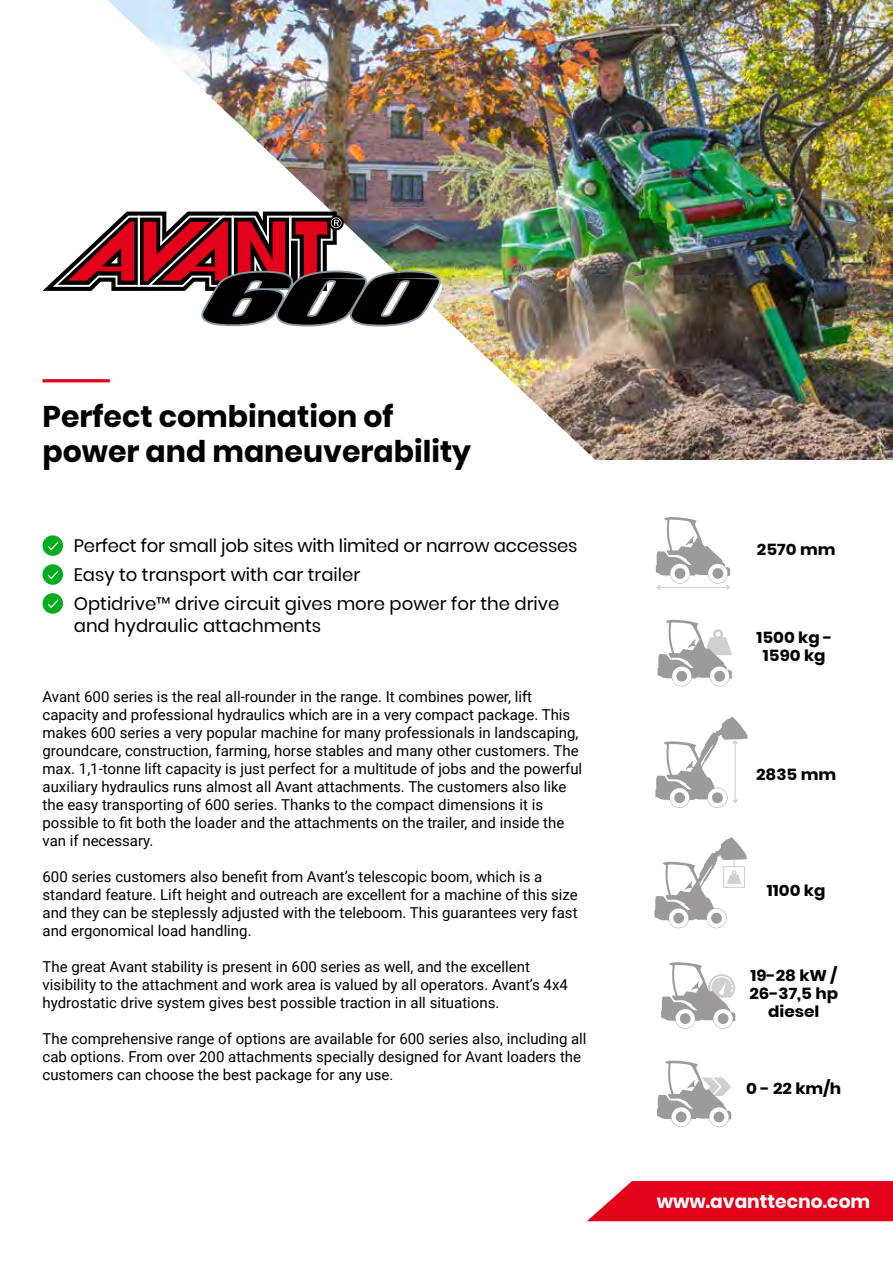
<style>
.page{position:relative;width:893px;height:1263px;background:#fff}
.page>*{position:absolute;margin:0;border:0;box-sizing:border-box;transform-origin:0 0}
.t1{font:700 29.85px/35.8px "Poppins";color:#000}
.t2{font:700 18.6px "Poppins";color:#fff}
.t3{font:18px/29px "Poppins";color:#000}
.t4{font:700 15.6px/18.3px "Poppins";color:#000;text-align:center;scale:1.08 1}
.t5{font:15px/18px "Roboto";color:#000}
</style>
<div class="page">
<img style="left:606px;top:0;width:287px;height:459px">
<img style="left:42px;top:0;width:564px;height:460px">
<svg style="left:654px;top:837px;width:94px;height:91px"></svg>
<svg style="left:655px;top:717px;width:93px;height:91px"></svg>
<svg style="left:656px;top:517px;width:74px;height:73px"></svg>
<svg style="left:658px;top:620px;width:74px;height:66px"></svg>
<svg style="left:657px;top:1060px;width:74px;height:67px"></svg>
<svg style="left:661px;top:962px;width:74px;height:67px"></svg>
<svg style="left:587px;top:1181px;width:306px;height:40px;background:#e4142c"></svg>
<svg style="left:43px;top:212px;width:399px;height:115px"></svg>
<hr style="left:43px;top:379px;width:67px;height:3px;background:#e2001a">
<div style="left:43px;top:535px;width:20px;height:21px;background:#00ad1d;border-radius:50%"></div>
<svg style="left:48px;top:542px;width:10px;height:8px"></svg>
<div style="left:43px;top:564px;width:20px;height:21px;background:#00ad1d;border-radius:50%"></div>
<svg style="left:48px;top:570px;width:10px;height:9px"></svg>
<div style="left:43px;top:593px;width:20px;height:21px;background:#00ad1d;border-radius:50%"></div>
<svg style="left:48px;top:599px;width:10px;height:9px"></svg>
<h1 class="t1" style="left:43px;top:398px;width:430px">Perfect combination of power and maneuverability</h1>
<p class="t3" style="left:74px;top:532px;width:505px">Perfect for small job sites with limited or narrow accesses<br>Easy to transport with car trailer<br>Optidrive™ drive circuit gives more power for the drive</p>
<p class="t3" style="left:74px;top:611px;width:249px">and hydraulic attachments</p>
<p class="t5" style="left:43px;top:687px;width:541px">Avant 600 series is the real all-rounder in the range. It combines power, lift capacity and professional hydraulics which are in a very compact package. This makes 600 series a very popular machine for many professionals in landscaping, groundcare, construction, farming, horse stables and many other customers. The max. 1,1-tonne lift capacity is just perfect for a multitude of jobs and the powerful auxiliary hydraulics runs almost all Avant attachments. The customers also like the easy transporting of 600 series. Thanks to the compact dimensions it is possible to fit both the loader and the attachments on the trailer, and inside the van if necessary.</p>
<p class="t5" style="left:43px;top:867px;width:537px">600 series customers also benefit from Avant’s telescopic boom, which is a standard feature. Lift height and outreach are excellent for a machine of this size and they can be steplessly adjusted with the teleboom. This guarantees very fast and ergonomical load handling.</p>
<p class="t5" style="left:43px;top:957px;width:527px">The great Avant stability is present in 600 series as well, and the excellent visibility to the attachment and work area is valued by all operators. Avant’s 4x4 hydrostatic drive system gives best possible traction in all situations.</p>
<p class="t5" style="left:43px;top:1029px;width:546px">The comprehensive range of options are available for 600 series also, including all cab options. From over 200 attachments specially designed for Avant loaders the customers can choose the best package for any use.</p>
<p class="t4" style="left:757px;top:541px;width:74px">2570 mm</p>
<p class="t4" style="left:756px;top:628px;width:72px">1500 kg -<br>1590 kg</p>
<p class="t4" style="left:756px;top:765px;width:76px">2835 mm</p>
<p class="t4" style="left:767px;top:881px;width:56px">1100 kg</p>
<p class="t4" style="left:749px;top:966px;width:84px">19-28 kW /<br>26-37,5 hp diesel</p>
<p class="t4" style="left:746px;top:1080px;width:89px">0 - 22 km/h</p>
<p class="t2" style="left:657px;top:1190px;width:215px">www.avanttecno.com</p>
</div>
